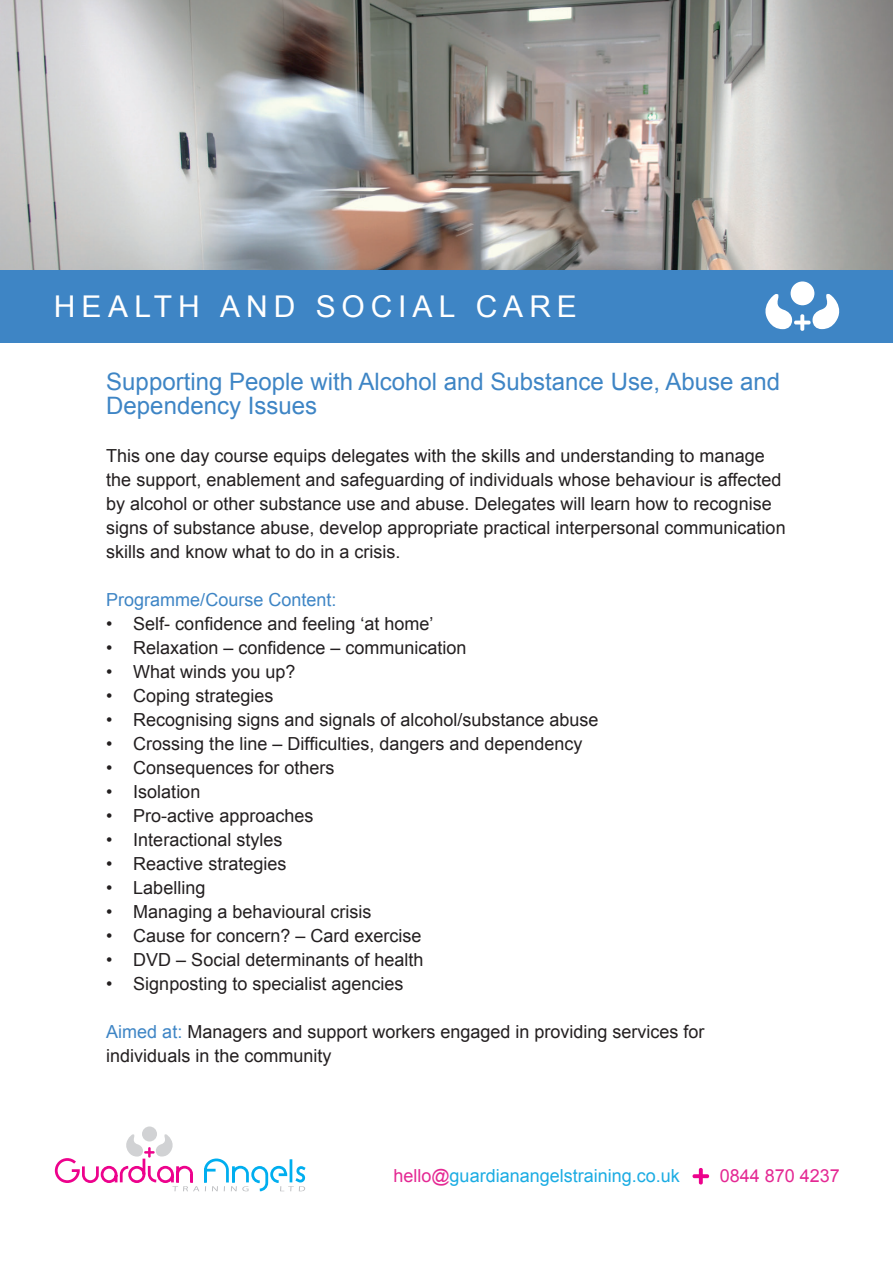
<style>
.page{position:relative;width:893px;height:1263px;background:#fff}
.page>*{position:absolute;margin:0;border:0;box-sizing:border-box;transform-origin:0 0}
.t1{font:30px "Arial";letter-spacing:.2em;color:#fff}
.t2{font:24px/24px "Arial";color:#3e85c5}
.t3{font:18px/24px "Arial";color:#231f20}
.t4{font:18px "Arial";color:#1bace3}
.t5{font:18px "Arial";color:#3e85c5}
.t6{font:18px "Arial";color:#e42893}
.s1{color:#3e85c5}
.s2{color:#e42893}
</style>
<div class="page">
<img style="left:0;top:0;width:893px;height:270px">
<div style="left:142px;top:1126px;width:15px;height:15px;background:#d1d2d4;border-radius:50%"></div>
<svg style="left:55px;top:1134px;width:251px;height:57px"></svg>
<div style="left:0;top:270px;width:893px;height:72px;background:#3e85c5"></div>
<div style="left:791px;top:281px;width:23px;height:24px;background:#fff;border-radius:50%"></div>
<svg style="left:765px;top:293px;width:75px;height:38px"></svg>
<svg style="left:692px;top:1168px;width:18px;height:17px"></svg>
<h1 class="t1" style="left:54px;top:287px;width:525px">HEALTH AND SOCIAL CARE</h1>
<h2 class="t2" style="left:106px;top:369px;width:675px">Supporting People with Alcohol and Substance Use, Abuse and<br>Dependency Issues</h2>
<p class="t3" style="left:106px;top:443px;width:681px">This one day course equips delegates with the skills and understanding to manage the support, enablement and safeguarding of individuals whose behaviour is affected by alcohol or other substance use and abuse. Delegates will learn how to recognise signs of substance abuse, develop appropriate practical interpersonal communication skills and know what to do in a crisis.</p>
<p class="t5" style="left:106px;top:587px;width:232px">Programme/Course Content:</p>
<p class="t3" style="left:106px;top:611px;width:329px">• Self- confidence and feeling ‘at home’</p>
<p class="t3" style="left:106px;top:635px;width:362px">• Relaxation – confidence – communication</p>
<p class="t3" style="left:106px;top:659px;width:191px">• What winds you up?</p>
<p class="t3" style="left:106px;top:683px;width:169px">• Coping strategies</p>
<p class="t3" style="left:106px;top:707px;width:494px">• Recognising signs and signals of alcohol/substance abuse</p>
<p class="t3" style="left:106px;top:731px;width:478px">• Crossing the line – Difficulties, dangers and dependency</p>
<p class="t3" style="left:106px;top:755px;width:230px">• Consequences for others</p>
<p class="t3" style="left:106px;top:779px;width:96px">• Isolation</p>
<p class="t3" style="left:106px;top:803px;width:209px">• Pro-active approaches</p>
<p class="t3" style="left:106px;top:827px;width:178px">• Interactional styles</p>
<p class="t3" style="left:106px;top:851px;width:182px">• Reactive strategies</p>
<p class="t3" style="left:106px;top:875px;width:101px">• Labelling</p>
<p class="t3" style="left:106px;top:899px;width:267px">• Managing a behavioural crisis</p>
<p class="t3" style="left:106px;top:923px;width:317px">• Cause for concern? – Card exercise</p>
<p class="t3" style="left:106px;top:947px;width:319px">• DVD – Social determinants of health</p>
<p class="t3" style="left:106px;top:971px;width:299px">• Signposting to specialist agencies</p>
<p class="t3" style="left:106px;top:1019px;width:600px"><span class="s1">Aimed at:</span> Managers and support workers engaged in providing services for individuals in the community</p>
<p class="t4" style="left:393px;top:1164px;width:288px"><span class="s2">hello@</span>guardianangelstraining.co.uk</p>
<p class="t6" style="left:720px;top:1164px;width:122px">0844 870 4237</p>
</div>
